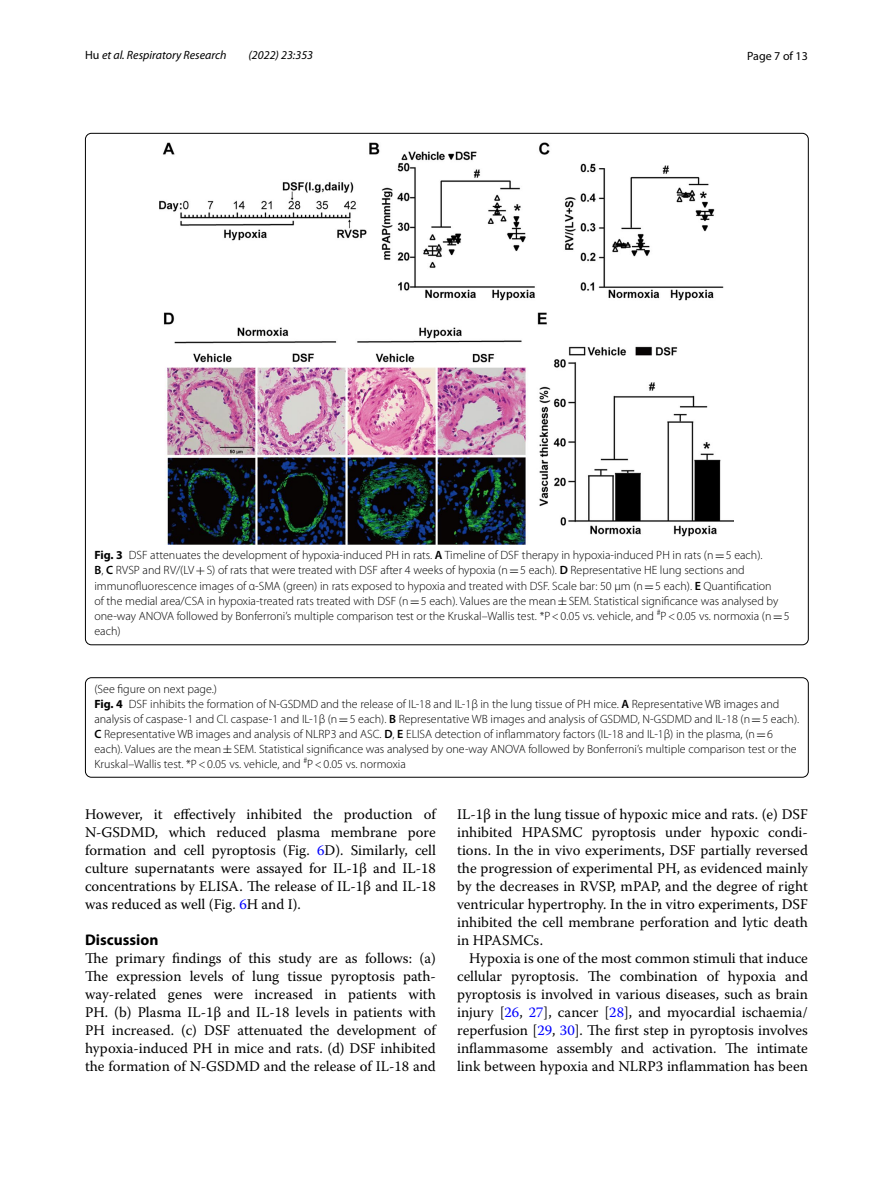
<style>
.page{position:relative;width:893px;height:1187px;background:#fff}
.page>*{position:absolute;margin:0;border:0;box-sizing:border-box;transform-origin:0 0}
.t1{font:700 15.45px "Myriad Pro";color:#000}
.t2{font:14.7px/18px "Warnock Pro";color:#000;text-align:justify}
.t3{font:300 12px/15px "Myriad Pro";color:#000}
.t4{font:italic 12px "Myriad Pro";color:#000}
.t5{font:12px "Myriad Pro";color:#000}
.s1{font-style:normal}
.s2{font-weight:700}
.s3{font-weight:600}
.s4{font-family:"MTSY";font-weight:400}
.s5{color:#00f}
</style>
<div class="page">
<img style="left:160px;top:142px;width:574px;height:402px">
<div style="left:85px;top:677px;width:723px;height:100px;border:1px solid #000;border-radius:6px"></div>
<p class="t4" style="left:85px;top:48px;width:143px"><span class="s1">Hu</span> et al. Respiratory Research</p>
<p class="t4" style="left:249px;top:48px;width:66px">(2022) 23:353</p>
<p class="t5" style="left:747px;top:48px;width:62px">Page 7 of 13</p>
<p class="t3" style="left:94px;top:548px;width:697px"><span class="s2">Fig. 3</span> DSF attenuates the development of hypoxia-induced PH in rats. <span class="s3">A</span> Timeline of DSF therapy in hypoxia-induced PH in rats (n<span class="s4">=</span>5 each).<br><span class="s3">B</span>, <span class="s3">C</span> RVSP and RV/(LV<span class="s4">+</span>S) of rats that were treated with DSF after 4 weeks of hypoxia (n<span class="s4">=</span>5 each). <span class="s3">D</span> Representative HE lung sections and immunofluorescence images of α-SMA (green) in rats exposed to hypoxia and treated with DSF. Scale bar: 50 μm (n<span class="s4">=</span>5 each). <span class="s3">E</span> Quantification<br>of the medial area/CSA in hypoxia-treated rats treated with DSF (n<span class="s4">=</span>5 each). Values are the mean<span class="s4">±</span>SEM. Statistical significance was analysed by one-way ANOVA followed by Bonferroni’s multiple comparison test or the Kruskal–Wallis test. *P&lt;0.05 vs. vehicle, and <sup>#</sup>P&lt;0.05 vs. normoxia (n<span class="s4">=</span>5 each)</p>
<p class="t3" style="left:94px;top:681px;width:706px">(See figure on next page.)<br><span class="s2">Fig. 4</span> DSF inhibits the formation of N-GSDMD and the release of IL-18 and IL-1β in the lung tissue of PH mice. <span class="s3">A</span> Representative WB images and analysis of caspase-1 and CI. caspase-1 and IL-1β (n<span class="s4">=</span>5 each). <span class="s3">B</span> Representative WB images and analysis of GSDMD, N-GSDMD and IL-18 (n<span class="s4">=</span>5 each).<br><span class="s3">C</span> Representative WB images and analysis of NLRP3 and ASC. <span class="s3">D</span>, <span class="s3">E</span> ELISA detection of inflammatory factors (IL-18 and IL-1β) in the plasma, (n<span class="s4">=</span>6 each). Values are the mean<span class="s4">±</span>SEM. Statistical significance was analysed by one-way ANOVA followed by Bonferroni’s multiple comparison test or the Kruskal–Wallis test. *P&lt;0.05 vs. vehicle, and <sup>#</sup>P&lt;0.05 vs. normoxia</p>
<p class="t2" style="left:85px;top:804px;width:352px">However, it effectively inhibited the production of N-GSDMD, which reduced plasma membrane pore formation and cell pyroptosis (Fig. <span class="s5">6</span>D). Similarly, cell culture supernatants were assayed for IL-1β and IL-18 concentrations by ELISA. The release of IL-1β and IL-18 was reduced as well (Fig. <span class="s5">6</span>H and I).</p>
<p class="t1" style="left:85px;top:929px;width:75px">Discussion</p>
<p class="t2" style="left:85px;top:948px;width:352px">The primary findings of this study are as follows: (a)<br>The expression levels of lung tissue pyroptosis path&shy;way-related genes were increased in patients with PH. (b) Plasma IL-1β and IL-18 levels in patients with PH increased. (c) DSF attenuated the development of hypoxia-induced PH in mice and rats. (d) DSF inhibited the formation of N-GSDMD and the release of IL-18 and</p>
<p class="t2" style="left:457px;top:804px;width:352px">IL-1β in the lung tissue of hypoxic mice and rats. (e) DSF inhibited HPASMC pyroptosis under hypoxic condi&shy;tions. In the in vivo experiments, DSF partially reversed the progression of experimental PH, as evidenced mainly by the decreases in RVSP, mPAP, and the degree of right ventricular hypertrophy. In the in vitro experiments, DSF inhibited the cell membrane perforation and lytic death in HPASMCs.</p>
<p class="t2" style="left:457px;top:948px;width:352px;text-indent:12px">Hypoxia is one of the most common stimuli that induce cellular pyroptosis. The combination of hypoxia and pyroptosis is involved in various diseases, such as brain injury [<span class="s5">26</span>, <span class="s5">27</span>], cancer [<span class="s5">28</span>], and myocardial ischaemia/ reperfusion [<span class="s5">29</span>, <span class="s5">30</span>]. The first step in pyroptosis involves inflammasome assembly and activation. The intimate link between hypoxia and NLRP3 inflammation has been</p>
</div>
